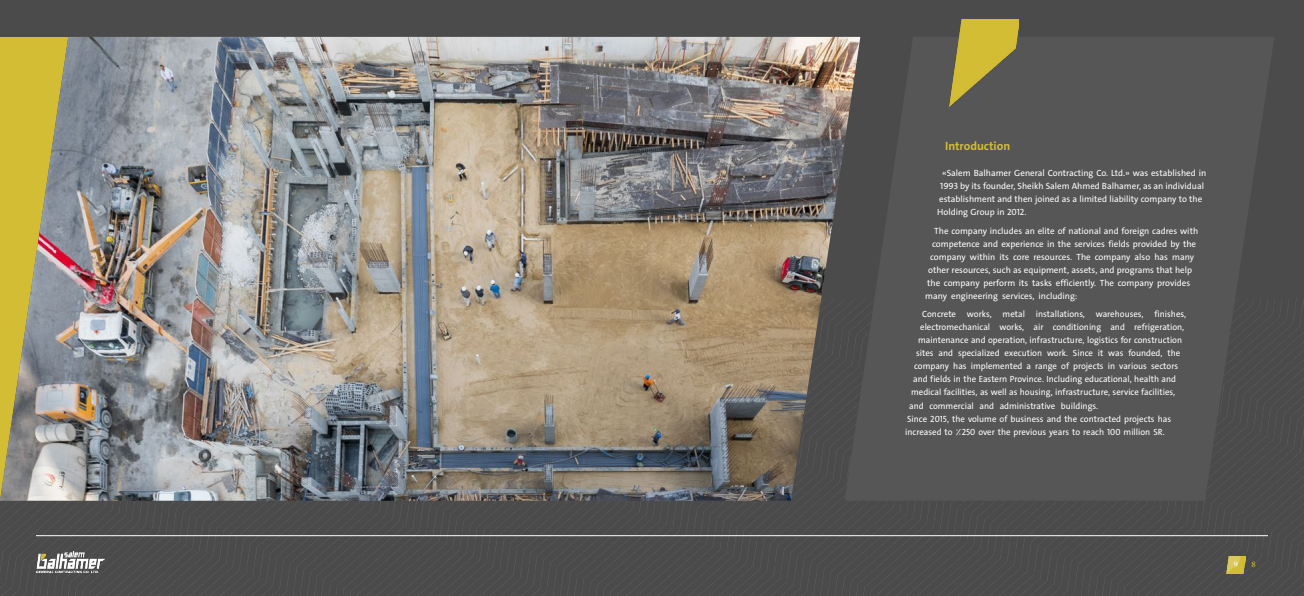
<style>
.page{position:relative;width:1304px;height:596px;background:#fff}
.page>*{position:absolute;margin:0;border:0;box-sizing:border-box;transform-origin:0 0}
.t1{font:700 12px "The Sans";color:#d3bd35}
.t2{font:12px "Adobe Arabic";color:#d3bd35}
.t3{font:12px "Adobe Arabic";color:#fff}
.t4{font:9px/13.1px "The Sans";color:#fff}
</style>
<div class="page">
<img style="left:0;top:0;width:1304px;height:595px">
<hr style="left:36px;top:535px;width:1232px;height:1px;background:#fff">
<img style="left:36px;top:551px;width:69px;height:20px">
<div style="left:0;top:1px;width:1304px;height:297px;background:#4b4b4c"></div>
<img style="left:0;top:37px;width:845px;height:463px">
<svg style="left:845px;top:37px;width:429px;height:463px;fill:#565656"></svg>
<img style="left:950px;top:20px;width:68px;height:86px">
<img style="left:1226px;top:556px;width:19px;height:17px">
<h1 class="t1" style="left:945px;top:138px;width:67px">Introduction</h1>
<p class="t4" style="left:942px;top:166px;width:266px">«Salem Balhamer General Contracting Co. Ltd.» was established in</p>
<p class="t4" style="left:940px;top:179px;width:265px">1993 by its founder, Sheikh Salem Ahmed Balhamer, as an individual</p>
<p class="t4" style="left:939px;top:192px;width:265px">establishment and then joined as a limited liability company to the</p>
<p class="t4" style="left:937px;top:205px;width:91px">Holding Group in 2012.</p>
<p class="t4" style="left:934px;top:224px;width:265px">The company includes an elite of national and foreign cadres with</p>
<p class="t4" style="left:932px;top:237px;width:265px">competence and experience in the services fields provided by the</p>
<p class="t4" style="left:1172px;top:250px;width:24px">many</p>
<p class="t4" style="left:970px;top:250px;width:27px">within</p>
<p class="t4" style="left:1076px;top:250px;width:16px">The</p>
<p class="t4" style="left:1135px;top:250px;width:17px">also</p>
<p class="t4" style="left:1154px;top:250px;width:15px">has</p>
<p class="t4" style="left:999px;top:250px;width:11px">its</p>
<p class="t4" style="left:1013px;top:250px;width:18px">core</p>
<p class="t4" style="left:1033px;top:250px;width:40px">resources.</p>
<p class="t4" style="left:930px;top:250px;width:37px">company</p>
<p class="t4" style="left:928px;top:263px;width:266px">other resources, such as equipment, assets, and programs that help</p>
<p class="t4" style="left:927px;top:276px;width:264px">the company perform its tasks efficiently. The company provides</p>
<p class="t4" style="left:925px;top:289px;width:154px">many engineering services, including:</p>
<p class="t4" style="left:1154px;top:308px;width:33px">finishes,</p>
<p class="t4" style="left:1095px;top:250px;width:37px">company</p>
<p class="t4" style="left:967px;top:308px;width:26px">works,</p>
<p class="t4" style="left:1003px;top:308px;width:24px">metal</p>
<p class="t4" style="left:1036px;top:308px;width:51px">installations,</p>
<p class="t4" style="left:1096px;top:308px;width:49px">warehouses,</p>
<p class="t4" style="left:922px;top:308px;width:35px">Concrete</p>
<p class="t4" style="left:1134px;top:321px;width:51px">refrigeration,</p>
<p class="t4" style="left:920px;top:321px;width:72px">electromechanical</p>
<p class="t4" style="left:918px;top:334px;width:265px">maintenance and operation, infrastructure, logistics for construction</p>
<p class="t4" style="left:1167px;top:347px;width:14px">the</p>
<p class="t4" style="left:999px;top:321px;width:26px">works,</p>
<p class="t4" style="left:1053px;top:321px;width:50px">conditioning</p>
<p class="t4" style="left:1110px;top:321px;width:16px">and</p>
<p class="t4" style="left:1034px;top:321px;width:12px">air</p>
<p class="t4" style="left:1128px;top:347px;width:36px">founded,</p>
<p class="t4" style="left:939px;top:347px;width:16px">and</p>
<p class="t4" style="left:958px;top:347px;width:43px">specialized</p>
<p class="t4" style="left:1047px;top:347px;width:23px">work.</p>
<p class="t4" style="left:916px;top:347px;width:19px">sites</p>
<p class="t4" style="left:1005px;top:347px;width:39px">execution</p>
<p class="t4" style="left:1073px;top:347px;width:22px">Since</p>
<p class="t4" style="left:1098px;top:347px;width:7px">it</p>
<p class="t4" style="left:1108px;top:347px;width:17px">was</p>
<p class="t4" style="left:1061px;top:360px;width:9px">of</p>
<p class="t4" style="left:953px;top:360px;width:15px">has</p>
<p class="t4" style="left:971px;top:360px;width:53px">implemented</p>
<p class="t4" style="left:1073px;top:360px;width:32px">projects</p>
<p class="t4" style="left:1108px;top:360px;width:9px">in</p>
<p class="t4" style="left:1119px;top:360px;width:29px">various</p>
<p class="t4" style="left:1151px;top:360px;width:29px">sectors</p>
<p class="t4" style="left:1035px;top:360px;width:23px">range</p>
<p class="t4" style="left:914px;top:360px;width:36px">company</p>
<p class="t4" style="left:913px;top:373px;width:264px">and fields in the Eastern Province. Including educational, health and</p>
<p class="t4" style="left:911px;top:386px;width:266px">medical facilities, as well as housing, infrastructure, service facilities,</p>
<p class="t4" style="left:1061px;top:399px;width:39px">buildings.</p>
<p class="t4" style="left:1026px;top:360px;width:6px">a</p>
<p class="t4" style="left:905px;top:399px;width:268px;text-indent:4px">and<br>Since 2015, the volume of business and the contracted projects has increased to %250 over the previous years to reach 100 million SR.</p>
<p class="t4" style="left:929px;top:399px;width:46px">commercial</p>
<p class="t4" style="left:979px;top:399px;width:16px">and</p>
<p class="t4" style="left:1000px;top:399px;width:57px">administrative</p>
<h1 class="t3" style="left:1234px;top:555px;width:6px">9</h1>
<h1 class="t2" style="left:1252px;top:556px;width:6px">8</h1>
</div>
